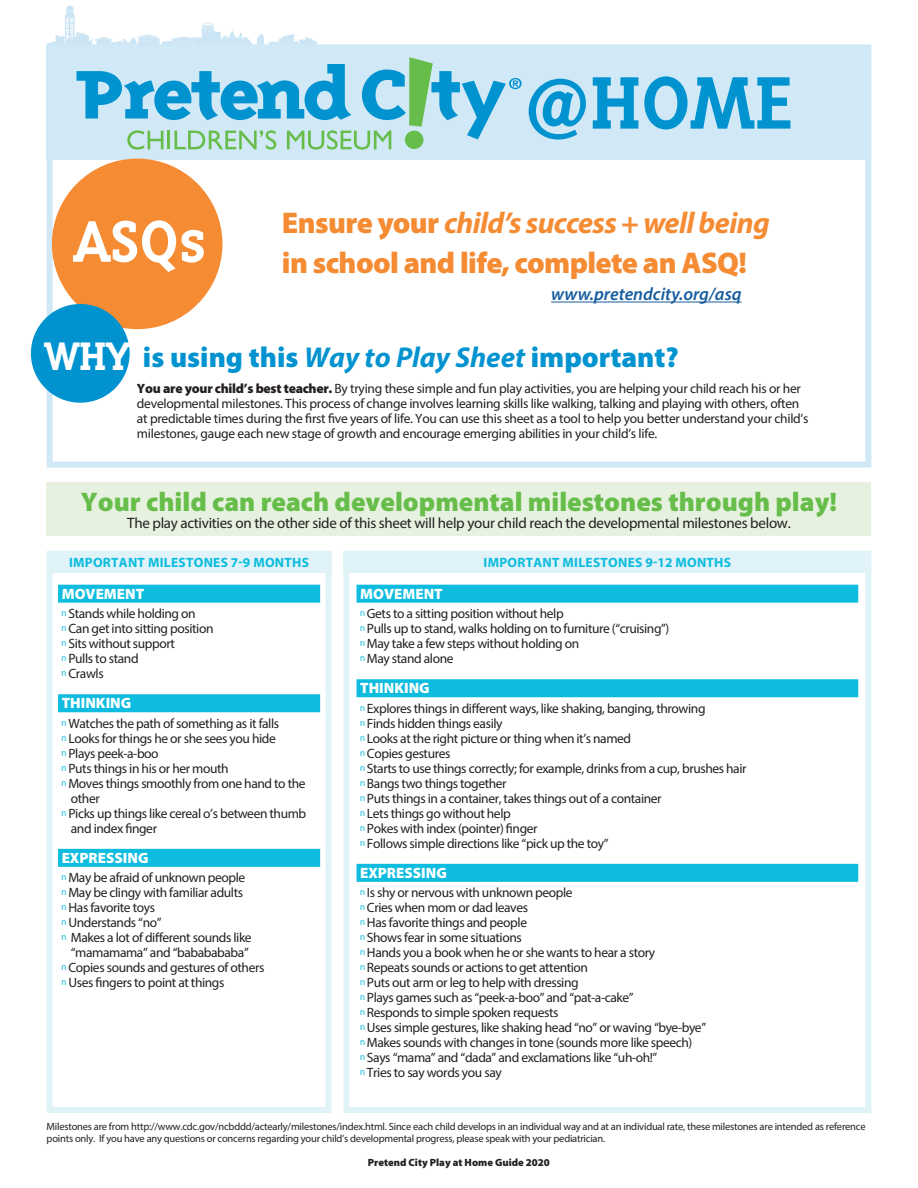
<style>
.page{position:relative;width:918px;height:1188px;background:#fff}
.page>*{position:absolute;margin:0;border:0;box-sizing:border-box;transform-origin:0 0}
.t1{font:85.5px "Triplex Serif Bold Lin";color:#0093d0}
.t2{font:67.5px "Triplex Serif Bold Lin";color:#fff}
.t3{font:45.75px "Triplex Serif Bold Lin";color:#fff}
.t4{font:900 30px/40.2px "Myriad Pro";letter-spacing:-.02em;color:#f58b32}
.t5{font:900 28.8px "Myriad Pro";color:#0093d0}
.t6{font:900 27px "Myriad Pro";color:#67bd4a}
.t7{font:italic 600 18px "Myriad Pro";color:#175d9e}
.t8{font:15px "Myriad Pro";letter-spacing:-.02em;color:#231f20}
._6-12_Milestone_Head{font:900 15px "Myriad Pro";color:#fff}
._6-12_Body{font:13.5px/15px "Myriad Pro";letter-spacing:-.03em;color:#231f20}
.t9{font:700 13.5px "Myriad Pro";letter-spacing:.02em;color:#0dbcde}
.t10{font:10.5px/12px "Myriad Pro";letter-spacing:-.02em;color:#231f20}
.t11{font:900 10.5px "Myriad Pro";color:#231f20}
.s1{font-weight:700;font-style:italic}
.s2{font-weight:900}
</style>
<div class="page">
<div style="left:47px;top:47px;width:824px;height:113px;background:#d1e8f6"></div>
<div style="left:47px;top:483px;width:824px;height:53px;background:#e6f2df"></div>
<div style="left:47px;top:44px;width:824px;height:424px;border:6px solid #d1e8f6"></div>
<svg style="left:46px;top:5px;width:476px;height:145px"></svg>
<div style="left:52px;top:159px;width:170px;height:170px;background:#f58b32;border-radius:50%"></div>
<div style="left:31px;top:304px;width:99px;height:99px;background:#0093d0;border-radius:50%"></div>
<hr style="left:551px;top:302px;width:191px;height:1px;background:#175d9e">
<div style="left:47px;top:551px;width:285px;height:21px;background:#dff3f9"></div>
<div style="left:343px;top:551px;width:528px;height:21px;background:#dff3f9"></div>
<div style="left:47px;top:551px;width:285px;height:562px;border:6px solid #dff3f9"></div>
<div style="left:343px;top:551px;width:528px;height:562px;border:6px solid #dff3f9"></div>
<div style="left:58px;top:585px;width:262px;height:18px;background:#0dbcde"></div>
<div style="left:58px;top:694px;width:262px;height:18px;background:#0dbcde"></div>
<div style="left:58px;top:849px;width:262px;height:18px;background:#0dbcde"></div>
<div style="left:357px;top:585px;width:501px;height:18px;background:#0dbcde"></div>
<div style="left:357px;top:679px;width:501px;height:18px;background:#0dbcde"></div>
<div style="left:357px;top:864px;width:501px;height:18px;background:#0dbcde"></div>
<h2 class="t2" style="left:74px;top:204px;width:134px">ASQs</h2>
<h1 class="t1" style="left:524px;top:55px;width:270px">@HOME</h1>
<h3 class="t4" style="left:282px;top:203px;width:489px">Ensure your <span class="s1">child’s success + well being </span>in school and life, complete an ASQ!</h3>
<h3 class="t7" style="left:551px;top:283px;width:192px">www.pretendcity.org/asq</h3>
<h3 class="t3" style="left:45px;top:330px;width:87px">WHY</h3>
<h3 class="t5" style="left:143px;top:341px;width:537px">is using this <span class="s1">Way to Play Sheet</span> important?</h3>
<p class="_6-12_Body" style="left:137px;top:381px;width:673px"><span class="s2">You are your child’s best teacher.</span> By trying these simple and fun play activities, you are helping your child reach his or her developmental milestones. This process of change involves learning skills like walking, talking and playing with others, often at predictable times during the first five years of life. You can use this sheet as a tool to help you better understand your child’s milestones, gauge each new stage of growth and encourage emerging abilities in your child’s life.</p>
<h3 class="t6" style="left:81px;top:487px;width:758px">Your child can reach developmental milestones through play!</h3>
<p class="t8" style="left:127px;top:513px;width:665px">The play activities on the other side of this sheet will help your child reach the developmental milestones below.</p>
<p class="t9" style="left:69px;top:553px;width:241px">IMPORTANT MILESTONES 7-9 MONTHS</p>
<p class="t9" style="left:484px;top:553px;width:249px">IMPORTANT MILESTONES 9-12 MONTHS</p>
<p class="_6-12_Milestone_Head" style="left:62px;top:585px;width:84px">MOVEMENT</p>
<p class="_6-12_Body" style="left:69px;top:606px;width:129px">Stands while holding on</p>
<p class="_6-12_Body" style="left:69px;top:621px;width:147px">Can get into sitting position</p>
<p class="_6-12_Body" style="left:69px;top:636px;width:108px">Sits without support</p>
<p class="_6-12_Body" style="left:69px;top:651px;width:72px">Pulls to stand</p>
<p class="_6-12_Body" style="left:69px;top:666px;width:37px">Crawls</p>
<p class="_6-12_Milestone_Head" style="left:62px;top:695px;width:71px">THINKING</p>
<p class="_6-12_Body" style="left:69px;top:716px;width:212px">Watches the path of something as it falls</p>
<p class="_6-12_Body" style="left:69px;top:731px;width:209px">Looks for things he or she sees you hide</p>
<p class="_6-12_Body" style="left:69px;top:746px;width:92px">Plays peek-a-boo</p>
<p class="_6-12_Body" style="left:69px;top:761px;width:162px">Puts things in his or her mouth</p>
<p class="_6-12_Body" style="left:69px;top:776px;width:239px">Moves things smoothly from one hand to the other</p>
<p class="_6-12_Body" style="left:69px;top:806px;width:239px">Picks up things like cereal o’s between thumb and index finger</p>
<p class="_6-12_Milestone_Head" style="left:62px;top:849px;width:88px">EXPRESSING</p>
<p class="_6-12_Body" style="left:69px;top:870px;width:178px">May be afraid of unknown people</p>
<p class="_6-12_Body" style="left:69px;top:885px;width:176px">May be clingy with familiar adults</p>
<p class="_6-12_Body" style="left:69px;top:900px;width:88px">Has favorite toys</p>
<p class="_6-12_Body" style="left:69px;top:915px;width:95px">Understands “no”</p>
<p class="_6-12_Body" style="left:71px;top:930px;width:182px">Makes a lot of different sounds like “mamamama” and “bababababa”</p>
<p class="_6-12_Body" style="left:69px;top:960px;width:197px">Copies sounds and gestures of others</p>
<p class="_6-12_Body" style="left:69px;top:975px;width:157px">Uses fingers to point at things</p>
<p class="_6-12_Milestone_Head" style="left:360px;top:585px;width:84px">MOVEMENT</p>
<p class="_6-12_Body" style="left:367px;top:606px;width:198px">Gets to a sitting position without help</p>
<p class="_6-12_Body" style="left:367px;top:621px;width:304px">Pulls up to stand, walks holding on to furniture (“cruising”)</p>
<p class="_6-12_Body" style="left:367px;top:636px;width:214px">May take a few steps without holding on</p>
<p class="_6-12_Body" style="left:367px;top:651px;width:88px">May stand alone</p>
<p class="_6-12_Milestone_Head" style="left:360px;top:680px;width:71px">THINKING</p>
<p class="_6-12_Body" style="left:367px;top:701px;width:340px">Explores things in different ways, like shaking, banging, throwing</p>
<p class="_6-12_Body" style="left:367px;top:716px;width:137px">Finds hidden things easily</p>
<p class="_6-12_Body" style="left:367px;top:731px;width:266px">Looks at the right picture or thing when it’s named</p>
<p class="_6-12_Body" style="left:367px;top:746px;width:85px">Copies gestures</p>
<p class="_6-12_Body" style="left:367px;top:761px;width:381px">Starts to use things correctly; for example, drinks from a cup, brushes hair</p>
<p class="_6-12_Body" style="left:367px;top:776px;width:141px">Bangs two things together</p>
<p class="_6-12_Body" style="left:367px;top:791px;width:296px">Puts things in a container, takes things out of a container</p>
<p class="_6-12_Body" style="left:367px;top:806px;width:145px">Lets things go without help</p>
<p class="_6-12_Body" style="left:367px;top:821px;width:172px">Pokes with index (pointer) finger</p>
<p class="_6-12_Body" style="left:367px;top:836px;width:243px">Follows simple directions like “pick up the toy”</p>
<p class="_6-12_Milestone_Head" style="left:360px;top:864px;width:88px">EXPRESSING</p>
<p class="_6-12_Body" style="left:367px;top:885px;width:207px">Is shy or nervous with unknown people</p>
<p class="_6-12_Body" style="left:367px;top:900px;width:163px">Cries when mom or dad leaves</p>
<p class="_6-12_Body" style="left:367px;top:915px;width:162px">Has favorite things and people</p>
<p class="_6-12_Body" style="left:367px;top:930px;width:156px">Shows fear in some situations</p>
<p class="_6-12_Body" style="left:367px;top:945px;width:290px">Hands you a book when he or she wants to hear a story</p>
<p class="_6-12_Body" style="left:367px;top:960px;width:223px">Repeats sounds or actions to get attention</p>
<p class="_6-12_Body" style="left:367px;top:975px;width:213px">Puts out arm or leg to help with dressing</p>
<p class="_6-12_Body" style="left:367px;top:990px;width:268px">Plays games such as “peek-a-boo” and “pat-a-cake”</p>
<p class="_6-12_Body" style="left:367px;top:1005px;width:193px">Responds to simple spoken requests</p>
<p class="_6-12_Body" style="left:367px;top:1020px;width:341px">Uses simple gestures, like shaking head “no” or waving “bye-bye”</p>
<p class="_6-12_Body" style="left:367px;top:1035px;width:327px">Makes sounds with changes in tone (sounds more like speech)</p>
<p class="_6-12_Body" style="left:367px;top:1050px;width:292px">Says “mama” and “dada” and exclamations like “uh-oh!”</p>
<p class="_6-12_Body" style="left:367px;top:1065px;width:136px">Tries to say words you say</p>
<p class="t10" style="left:47px;top:1121px;width:821px">Milestones are from http://www.cdc.gov/ncbddd/actearly/milestones/index.html. Since each child develops in an individual way and at an individual rate, these milestones are intended as reference points only. If you have any questions or concerns regarding your child’s developmental progress, please speak with your pediatrician.</p>
<p class="t11" style="left:368px;top:1156px;width:184px">Pretend City Play at Home Guide 2020</p>
</div>
